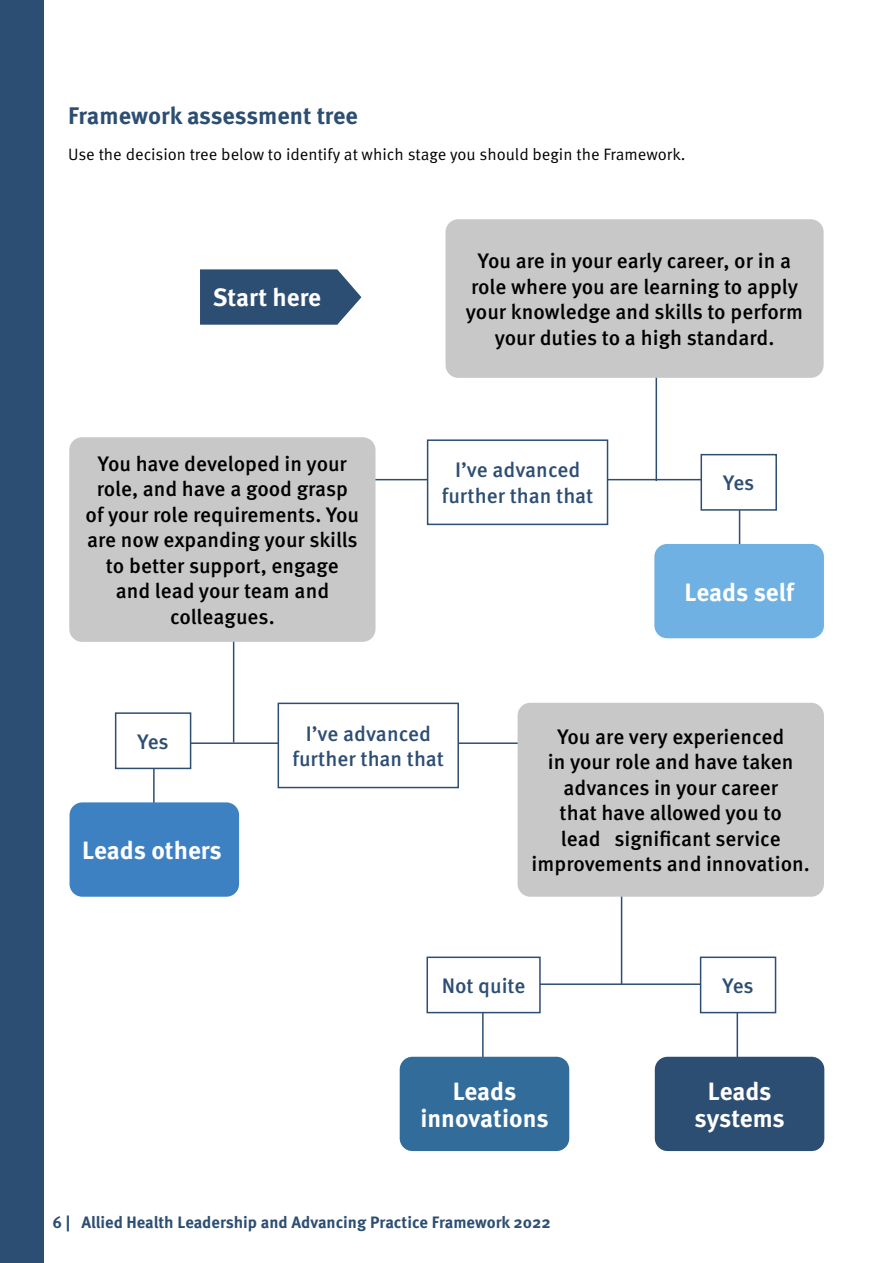
<style>
.page{position:relative;width:893px;height:1263px;background:#fff}
.page>*{position:absolute;margin:0;border:0;box-sizing:border-box;transform-origin:0 0}
.t1{font:700 25.05px/26.4px "Meta Pro";color:#fff;text-align:center}
.t2{font:700 24px "Meta Pro";color:#2d4e73}
.t3{font:500 21px/25.5px "Meta Pro";color:#000;text-align:center}
.t4{font:500 21px/25.5px "Meta Pro";color:#2d4e73;text-align:center}
.t5{font:16.5px "Meta Pro Norm";color:#000}
.t6{font:700 16.5px "Meta Pro";color:#2d4e73}
</style>
<div class="page">
<div style="left:0;top:0;width:43px;height:1263px;background:#2d4e73"></div>
<hr style="left:482px;top:985px;width:2px;height:122px;background:#2d4e73">
<hr style="left:737px;top:995px;width:1px;height:123px;background:#2d4e73">
<hr style="left:621px;top:787px;width:1px;height:198px;background:#2d4e73">
<hr style="left:446px;top:983px;width:308px;height:2px;background:#2d4e73">
<hr style="left:153px;top:742px;width:2px;height:123px;background:#2d4e73">
<hr style="left:739px;top:490px;width:1px;height:108px;background:#2d4e73">
<div style="left:654px;top:544px;width:170px;height:94px;background:#6eb1e2;border-radius:13px"></div>
<div style="left:655px;top:1057px;width:169px;height:94px;background:#2d4e73;border-radius:13px"></div>
<div style="left:70px;top:802px;width:169px;height:95px;background:#3d81c3;border-radius:13px"></div>
<div style="left:400px;top:1057px;width:169px;height:94px;background:#326c9b;border-radius:13px"></div>
<svg style="left:200px;top:269px;width:161px;height:56px;background:#3e5c7e"></svg>
<hr style="left:656px;top:335px;width:1px;height:146px;background:#2d4e73">
<hr style="left:349px;top:479px;width:376px;height:1px;background:#2d4e73">
<div style="left:701px;top:455px;width:75px;height:55px;background:#fff"></div>
<div style="left:700px;top:454px;width:77px;height:57px;border:2px solid #2d4e73"></div>
<div style="left:428px;top:440px;width:179px;height:84px;background:#fff"></div>
<div style="left:427px;top:439px;width:181px;height:86px;border:2px solid #2d4e73"></div>
<div style="left:701px;top:957px;width:74px;height:55px;background:#fff"></div>
<div style="left:700px;top:956px;width:76px;height:57px;border:2px solid #2d4e73"></div>
<div style="left:427px;top:957px;width:113px;height:55px;background:#fff"></div>
<div style="left:426px;top:956px;width:115px;height:57px;border:2px solid #2d4e73"></div>
<div style="left:445px;top:219px;width:379px;height:159px;background:#c8c8c8;border-radius:13px"></div>
<hr style="left:233px;top:620px;width:1px;height:122px;background:#2d4e73">
<hr style="left:120px;top:742px;width:431px;height:2px;background:#2d4e73">
<div style="left:116px;top:713px;width:75px;height:55px;background:#fff"></div>
<div style="left:115px;top:712px;width:76px;height:57px;border:2px solid #2d4e73"></div>
<div style="left:278px;top:703px;width:180px;height:84px;background:#fff"></div>
<div style="left:278px;top:703px;width:181px;height:85px;border:2px solid #2d4e73"></div>
<div style="left:69px;top:437px;width:306px;height:205px;background:#c8c8c8;border-radius:13px"></div>
<div style="left:518px;top:703px;width:306px;height:194px;background:#c8c8c8;border-radius:13px"></div>
<p class="t2" style="left:68px;top:97px;width:291px">Framework assessment tree</p>
<p class="t5" style="left:68px;top:142px;width:619px">Use the decision tree below to identify at which stage you should begin the Framework.</p>
<p class="t1" style="left:213px;top:283px;width:110px">Start here</p>
<p class="t3" style="left:86px;top:450px;width:275px">You have developed in your role, and have a good grasp of your role requirements. You are now expanding your skills to better support, engage<br>and lead your team and colleagues.</p>
<p class="t3" style="left:466px;top:247px;width:339px">You are in your early career, or in a role where you are learning to apply your knowledge and skills to perform your duties to a high standard.</p>
<p class="t4" style="left:442px;top:456px;width:153px">I’ve advanced further than that</p>
<p class="t4" style="left:723px;top:469px;width:33px">Yes</p>
<p class="t1" style="left:685px;top:577px;width:111px">Leads self</p>
<p class="t4" style="left:138px;top:727px;width:33px">Yes</p>
<p class="t4" style="left:293px;top:719px;width:153px">I’ve advanced further than that</p>
<p class="t1" style="left:82px;top:835px;width:141px">Leads others</p>
<p class="t3" style="left:532px;top:722px;width:280px">You are very experienced<br>in your role and have taken advances in your career<br>that have allowed you to<br>lead significant service improvements and innovation.</p>
<p class="t4" style="left:442px;top:971px;width:85px">Not quite</p>
<p class="t4" style="left:723px;top:971px;width:33px">Yes</p>
<p class="t1" style="left:420px;top:1076px;width:130px">Leads innovations</p>
<p class="t6" style="left:52px;top:1209px;width:500px">6 | Allied Health Leadership and Advancing Practice Framework 2022</p>
<p class="t1" style="left:694px;top:1076px;width:92px">Leads systems</p>
</div>
